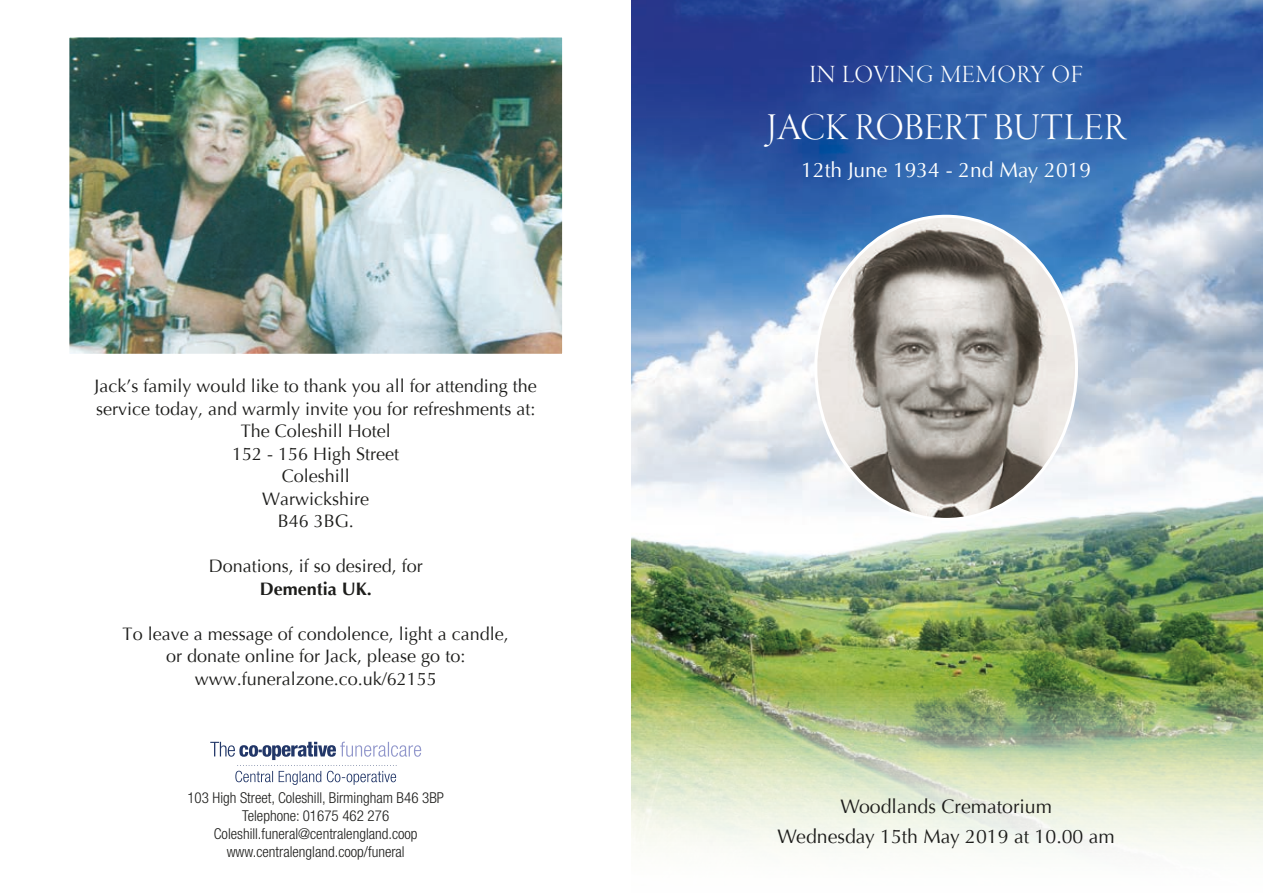
<style>
.page{position:relative;width:1263px;height:893px;background:#fff}
.page>*{position:absolute;margin:0;border:0;box-sizing:border-box;transform-origin:0 0}
.t1{font:39px "Garamond Premr Pro Lt Disp";color:#fff}
.t2{font:25.5px "Garamond Premr Pro Lt Disp";letter-spacing:.02em;color:#fff}
.t3{font:21px "Optima";color:#fff}
.t4{font:19.5px/30px "Optima";color:#1d1d1b;text-align:center}
.t5{font:18px/22.5px "Optima";color:#1d1d1b;text-align:center}
.t6{font:700 18px "Optima";color:#1d1d1b}
.t7{font:300 condensed 15px/18px "Helvetica Neue";color:#1d1d1b;text-align:center}
</style>
<div class="page">
<img style="left:631px;top:0;width:632px;height:853px">
<img style="left:816px;top:216px;width:260px;height:303px">
<svg style="left:210px;top:742px;width:211px;height:43px"></svg>
<img style="left:70px;top:38px;width:492px;height:315px">
<div style="left:65px;top:33px;width:502px;height:325px;border:4px solid #fff"></div>
<p class="t5" style="left:95px;top:375px;width:444px">Jack’s family would like to thank you all for attending the service today, and warmly invite you for refreshments at:<br>The Coleshill Hotel<br>152 - 156 High Street<br>Coleshill<br>Warwickshire<br>B46 3BG.</p>
<p class="t5" style="left:209px;top:555px;width:216px">Donations, if so desired, for</p>
<p class="t6" style="left:260px;top:578px;width:114px">Dementia UK.</p>
<p class="t5" style="left:123px;top:622px;width:388px">To leave a message of condolence, light a candle, or donate online for Jack, please go to: www.funeralzone.co.uk/62155</p>
<p class="t7" style="left:187px;top:788px;width:258px">103 High Street, Coleshill, Birmingham B46 3BP Telephone: 01675 462 276<br>Coleshill.funeral@centralengland.coop www.centralengland.coop/funeral</p>
<h2 class="t2" style="left:809px;top:61px;width:275px">IN LOVING MEMORY OF</h2>
<h1 class="t1" style="left:767px;top:106px;width:360px">JACK ROBERT BUTLER</h1>
<p class="t3" style="left:801px;top:157px;width:291px">12th June 1934 - 2nd May 2019</p>
<p class="t4" style="left:777px;top:792px;width:339px">Woodlands Crematorium<br>Wednesday 15th May 2019 at 10.00 am</p>
</div>
